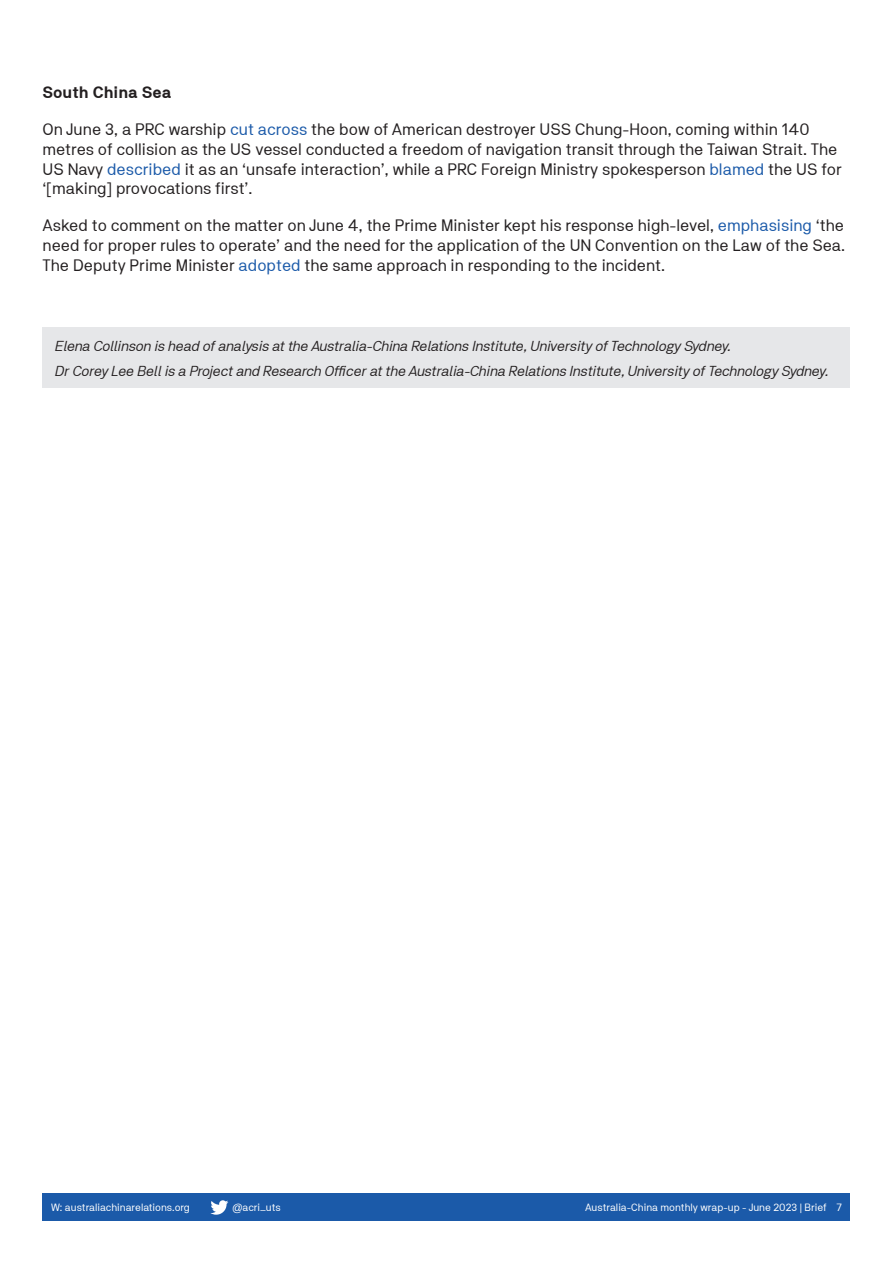
<style>
.page{position:relative;width:893px;height:1263px;background:#fff}
.page>*{position:absolute;margin:0;border:0;box-sizing:border-box;transform-origin:0 0}
.Body_Copy{font:16.5px/19.8px "NB Akademie Std";color:#231f20}
.Body_Copy-2{font:700 16.5px "NB Akademie Std";color:#231f20}
.Author_bios{font:italic 14.4px "NB Akademie Std";color:#231f20}
.t1{font:10.5px "NB Akademie Std";color:#fff}
.s1{color:#1b5aa9}
</style>
<div class="page">
<div style="left:43px;top:1193px;width:807px;height:27px;background:#1b5aa9"></div>
<svg style="left:210px;top:1200px;width:18px;height:15px"></svg>
<div style="left:43px;top:327px;width:807px;height:61px;background:#e6e7e9"></div>
<p class="Body_Copy-2" style="left:43px;top:83px;width:130px">South China Sea</p>
<p class="Body_Copy" style="left:43px;top:119px;width:801px">On June 3, a PRC warship <span class="s1">cut across</span> the bow of American destroyer USS Chung-Hoon, coming within 140 metres of collision as the US vessel conducted a freedom of navigation transit through the Taiwan Strait. The US Navy <span class="s1">described</span> it as an ‘unsafe interaction’, while a PRC Foreign Ministry spokesperson <span class="s1">blamed</span> the US for ‘[making] provocations first’.</p>
<p class="Body_Copy" style="left:43px;top:215px;width:804px;text-align:justify">Asked to comment on the matter on June 4, the Prime Minister kept his response high-level, <span class="s1">emphasising</span> ‘the need for proper rules to operate’ and the need for the application of the UN Convention on the Law of the Sea.<br>The Deputy Prime Minister <span class="s1">adopted</span> the same approach in responding to the incident.</p>
<p class="Author_bios" style="left:55px;top:337px;width:677px">Elena Collinson is head of analysis at the Australia-China Relations Institute, University of Technology Sydney.</p>
<p class="Author_bios" style="left:55px;top:363px;width:774px">Dr Corey Lee Bell is a Project and Research Officer at the Australia-China Relations Institute, University of Technology Sydney.</p>
<p class="t1" style="left:51px;top:1201px;width:140px">W: australiachinarelations.org</p>
<p class="t1" style="left:233px;top:1201px;width:50px">@acri_uts</p>
<p class="t1" style="left:585px;top:1201px;width:258px">Australia-China monthly wrap-up - June 2023 | Brief 7</p>
</div>
